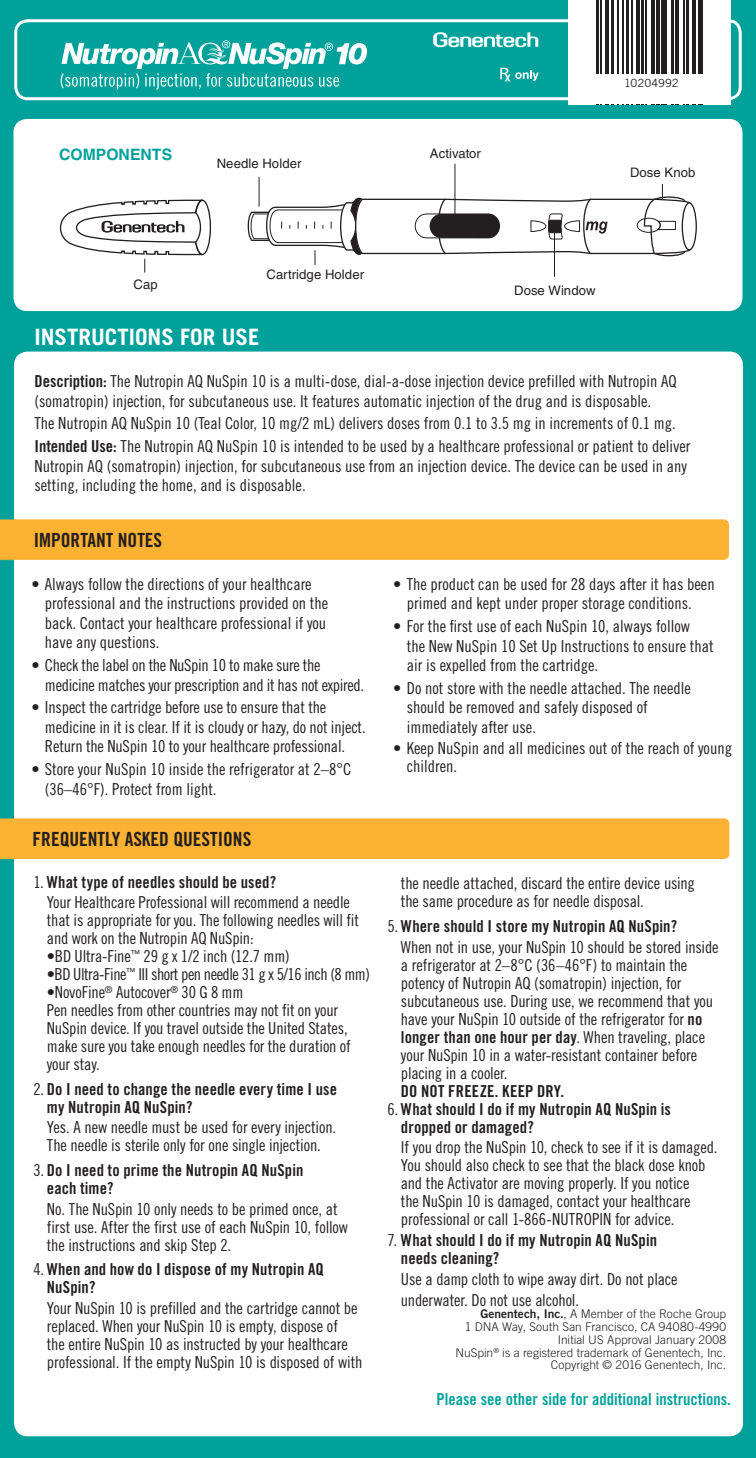
<style>
.page{position:relative;width:756px;height:1458px;background:#00a19b}
.page>*{position:absolute;margin:0;border:0;box-sizing:border-box;transform-origin:0 0}
.t1{font:700 22.65px "Trade Gothic";color:#fff}
.t2{font:19.5px "Trade Gothic Bold Cond Twenty";color:#231f20}
.t3{font:16.5px/18px "Trade Gothic Cond Eighteen";letter-spacing:-.005em;color:#231f20}
.t4{font:16.5px/18px "Trade Gothic Bold Cond Twenty";letter-spacing:.005em;color:#231f20}
.t5{font:16.5px "Trade Gothic Cond Eighteen";letter-spacing:-.03em;color:#231f20}
.t6{font:16.5px "Trade Gothic Bold Cond Twenty";color:#00a19b}
.t7{font:700 15.75px "Helvetica";letter-spacing:.005em;color:#00a19b}
.t8{font:13.05px "Helvetica";letter-spacing:.005em;color:#231f20}
.t9{font:300 12px/12.8px "Trade Gothic";color:#231f20;text-align:right}
.t10{font:11.25px "Trade Gothic";letter-spacing:.005em;color:#231f20}
.t11{font:9px "Helvetica";color:#231f20}
.s1{font-family:"Trade Gothic Bold Cond Twenty"}
.s2{font-family:"Trade Gothic Cond Eighteen"}
.s3{font-family:"Trade Gothic Bold Two";font-weight:400}
</style>
<div class="page">
<div style="left:14px;top:119px;width:728px;height:192px;background:#fff;border-radius:13px"></div>
<div style="left:14px;top:352px;width:729px;height:1084px;background:#fff;border-radius:14px"></div>
<div style="left:14px;top:19px;width:728px;height:81px;border:3px solid #fff;border-radius:12px"></div>
<hr style="left:259px;top:177px;width:1px;height:30px;background:#231f20">
<div style="left:682px;top:202px;width:15px;height:49px;border:1px solid #231f20;border-radius:50%"></div>
<hr style="left:554px;top:229px;width:1px;height:48px;background:#231f20">
<div style="left:194px;top:200px;width:17px;height:55px;border:1px solid #231f20;border-radius:50%"></div>
<svg style="left:59px;top:199px;width:145px;height:74px"></svg>
<hr style="left:455px;top:164px;width:1px;height:55px;background:#231f20">
<svg style="left:247px;top:184px;width:447px;height:81px"></svg>
<svg style="left:61px;top:40px;width:306px;height:50px"></svg>
<svg style="left:433px;top:32px;width:105px;height:15px"></svg>
<svg style="left:500px;top:68px;width:39px;height:13px"></svg>
<div style="left:569px;top:0;width:162px;height:104px;background:#fff"></div>
<hr style="left:597px;top:0;width:2px;height:104px;background:#231f20">
<hr style="left:601px;top:0;width:1px;height:104px;background:#231f20">
<hr style="left:605px;top:0;width:4px;height:104px;background:#231f20">
<hr style="left:611px;top:0;width:3px;height:104px;background:#231f20">
<hr style="left:617px;top:0;width:1px;height:104px;background:#231f20">
<hr style="left:622px;top:0;width:2px;height:104px;background:#231f20">
<hr style="left:626px;top:0;width:3px;height:104px;background:#231f20">
<hr style="left:632px;top:0;width:1px;height:104px;background:#231f20">
<hr style="left:636px;top:0;width:4px;height:104px;background:#231f20">
<hr style="left:641px;top:0;width:3px;height:104px;background:#231f20">
<hr style="left:645px;top:0;width:2px;height:104px;background:#231f20">
<hr style="left:651px;top:0;width:4px;height:104px;background:#231f20">
<hr style="left:656px;top:0;width:1px;height:104px;background:#231f20">
<hr style="left:659px;top:0;width:1px;height:104px;background:#231f20">
<div style="left:661px;top:0;width:6px;height:104px;background:#231f20"></div>
<hr style="left:671px;top:0;width:3px;height:104px;background:#231f20">
<hr style="left:675px;top:0;width:4px;height:104px;background:#231f20">
<hr style="left:683px;top:0;width:1px;height:104px;background:#231f20">
<hr style="left:686px;top:0;width:2px;height:104px;background:#231f20">
<hr style="left:692px;top:0;width:4px;height:104px;background:#231f20">
<hr style="left:698px;top:0;width:1px;height:104px;background:#231f20">
<hr style="left:701px;top:0;width:2px;height:104px;background:#231f20">
<div style="left:591px;top:88px;width:121px;height:16px;background:#fff"></div>
<div style="left:586px;top:74px;width:131px;height:17px;background:#fff"></div>
<svg style="left:0;top:519px;width:729px;height:340px"></svg>
<p class="t7" style="left:59px;top:145px;width:115px">COMPONENTS</p>
<p class="t8" style="left:134px;top:277px;width:26px">Cap</p>
<p class="t8" style="left:217px;top:156px;width:86px">Needle Holder</p>
<p class="t8" style="left:267px;top:266px;width:99px">Cartridge Holder</p>
<h1 class="t1" style="left:34px;top:323px;width:226px">INSTRUCTIONS FOR USE</h1>
<p class="t8" style="left:430px;top:146px;width:53px">Activator</p>
<p class="t10" style="left:624px;top:77px;width:56px">10204992</p>
<p class="t8" style="left:630px;top:165px;width:67px">Dose Knob</p>
<p class="t11" style="left:630px;top:168px;width:41px">10204992</p>
<p class="t8" style="left:514px;top:283px;width:83px">Dose Window</p>
<p class="t3" style="left:34px;top:371px;width:644px;line-height:19.5px"><span class="s1">Description:</span> The Nutropin AQ NuSpin 10 is a multi-dose, dial-a-dose injection device prefilled with Nutropin AQ (somatropin) injection, for subcutaneous use. It features automatic injection of the drug and is disposable.</p>
<p class="t3" style="left:34px;top:412px;width:658px;line-height:22.8px">The Nutropin AQ NuSpin 10 (Teal Color, 10 mg/2 mL) delivers doses from 0.1 to 3.5 mg in increments of 0.1 mg.<br><span class="s1">Intended Use:</span> The Nutropin AQ NuSpin 10 is intended to be used by a healthcare professional or patient to deliver</p>
<p class="t3" style="left:34px;top:456px;width:654px;line-height:19.5px">Nutropin AQ (somatropin) injection, for subcutaneous use from an injection device. The device can be used in any setting, including the home, and is disposable.</p>
<p class="t2" style="left:34px;top:528px;width:130px">IMPORTANT NOTES</p>
<p class="t3" style="left:45px;top:574px;width:285px;line-height:19.5px;text-indent:-13px">• Always follow the directions of your healthcare professional and the instructions provided on the back. Contact your healthcare professional if you have any questions.</p>
<p class="t3" style="left:45px;top:655px;width:321px;line-height:19.5px;text-indent:-13px">• Check the label on the NuSpin 10 to make sure the medicine matches your prescription and it has not expired.</p>
<p class="t3" style="left:45px;top:698px;width:322px;line-height:19.5px;text-indent:-13px">• Inspect the cartridge before use to ensure that the medicine in it is clear. If it is cloudy or hazy, do not inject.<br>Return the NuSpin 10 to your healthcare professional.</p>
<p class="t3" style="left:45px;top:759px;width:308px;line-height:19.5px;text-indent:-13px">• Store your NuSpin 10 inside the refrigerator at 2–8°C (36–46°F). Protect from light.</p>
<p class="t2" style="left:33px;top:827px;width:220px">FREQUENTLY ASKED QUESTIONS</p>
<p class="t4" style="left:33px;top:873px;width:244px"><span class="s2">1.</span> What type of needles should be used?</p>
<p class="t3" style="left:47px;top:893px;width:314px">Your Healthcare Professional will recommend a needle that is appropriate for you. The following needles will fit and work on the Nutropin AQ NuSpin:</p>
<p class="t3" style="left:47px;top:947px;width:245px">•BD Ultra-Fine<sup>™</sup> 29 g x 1/2 inch (12.7 mm)</p>
<p class="t5" style="left:47px;top:965px;width:325px">•BD Ultra-Fine<sup>™</sup> III short pen needle 31 g x 5/16 inch (8 mm)</p>
<p class="t3" style="left:47px;top:983px;width:305px">•NovoFine<sup>®</sup> Autocover<sup>®</sup> 30 G 8 mm<br>Pen needles from other countries may not fit on your NuSpin device. If you travel outside the United States, make sure you take enough needles for the duration of your stay.</p>
<p class="t4" style="left:47px;top:1080px;width:292px;text-indent:-13px"><span class="s2">2.</span> Do I need to change the needle every time I use my Nutropin AQ NuSpin?</p>
<p class="t3" style="left:47px;top:1118px;width:291px">Yes. A new needle must be used for every injection.<br>The needle is sterile only for one single injection.</p>
<p class="t4" style="left:47px;top:1161px;width:258px;text-indent:-13px"><span class="s2">3.</span> Do I need to prime the Nutropin AQ NuSpin each time?</p>
<p class="t3" style="left:47px;top:1200px;width:303px">No. The NuSpin 10 only needs to be primed once, at first use. After the first use of each NuSpin 10, follow the instructions and skip Step 2.</p>
<p class="t4" style="left:47px;top:1260px;width:279px;text-indent:-13px"><span class="s2">4.</span>When and how do I dispose of my Nutropin AQ<br>NuSpin?</p>
<p class="t3" style="left:47px;top:1299px;width:317px">Your NuSpin 10 is prefilled and the cartridge cannot be replaced. When your NuSpin 10 is empty, dispose of<br>the entire NuSpin 10 as instructed by your healthcare professional. If the empty NuSpin 10 is disposed of with</p>
<p class="t3" style="left:393px;top:574px;width:323px;line-height:19.5px;text-align:center">• The product can be used for 28 days after it has been primed and kept under proper storage conditions.</p>
<p class="t3" style="left:407px;top:616px;width:309px;line-height:19.5px;text-indent:-13px">• For the first use of each NuSpin 10, always follow<br>the New NuSpin 10 Set Up Instructions to ensure that air is expelled from the cartridge.</p>
<p class="t3" style="left:407px;top:678px;width:286px;line-height:19.5px;text-indent:-13px">• Do not store with the needle attached. The needle should be removed and safely disposed of immediately after use.</p>
<p class="t3" style="left:407px;top:739px;width:327px;text-indent:-13px">• Keep NuSpin and all medicines out of the reach of young children.</p>
<p class="t3" style="left:401px;top:874px;width:295px">the needle attached, discard the entire device using the same procedure as for needle disposal.</p>
<p class="t4" style="left:387px;top:917px;width:291px"><span class="s2">5.</span>Where should I store my Nutropin AQ NuSpin?</p>
<p class="t3" style="left:401px;top:937px;width:319px">When not in use, your NuSpin 10 should be stored inside a refrigerator at 2–8°C (36–46°F) to maintain the potency of Nutropin AQ (somatropin) injection, for subcutaneous use. During use, we recommend that you have your NuSpin 10 outside of the refrigerator for <span class="s1">no</span></p>
<p class="t4" style="left:401px;top:1028px;width:306px">longer than one hour per day<span class="s2">. When traveling, place</span></p>
<p class="t3" style="left:401px;top:1045px;width:298px">your NuSpin 10 in a water-resistant container before placing in a cooler.</p>
<p class="t4" style="left:401px;top:1082px;width:165px">DO NOT FREEZE. KEEP DRY.</p>
<p class="t4" style="left:387px;top:1100px;width:285px"><span class="s2">6.</span>What should I do if my Nutropin AQ NuSpin is</p>
<p class="t4" style="left:401px;top:1118px;width:134px">dropped or damaged?</p>
<p class="t3" style="left:401px;top:1138px;width:318px">If you drop the NuSpin 10, check to see if it is damaged.<br>You should also check to see that the black dose knob and the Activator are moving properly. If you notice<br>the NuSpin 10 is damaged, contact your healthcare professional or call 1-866-NUTROPIN for advice.</p>
<p class="t4" style="left:401px;top:1231px;width:258px;text-indent:-13px"><span class="s2">7.</span> What should I do if my Nutropin AQ NuSpin needs cleaning?</p>
<p class="t3" style="left:401px;top:1268px;width:278px;line-height:21px">Use a damp cloth to wipe away dirt. Do not place underwater. Do not use alcohol.</p>
<p class="t9" style="left:455px;top:1308px;width:272px"><span class="s3">Genentech, Inc.</span>, A Member of the Roche Group<br>1 DNA Way, South San Francisco, CA 94080-4990<br>Initial US Approval January 2008<br>NuSpin<sup>®</sup> is a registered trademark of Genentech, Inc.<br>Copyright © 2016 Genentech, Inc.</p>
<p class="t6" style="left:436px;top:1389px;width:296px">Please see other side for additional instructions.</p>
</div>
